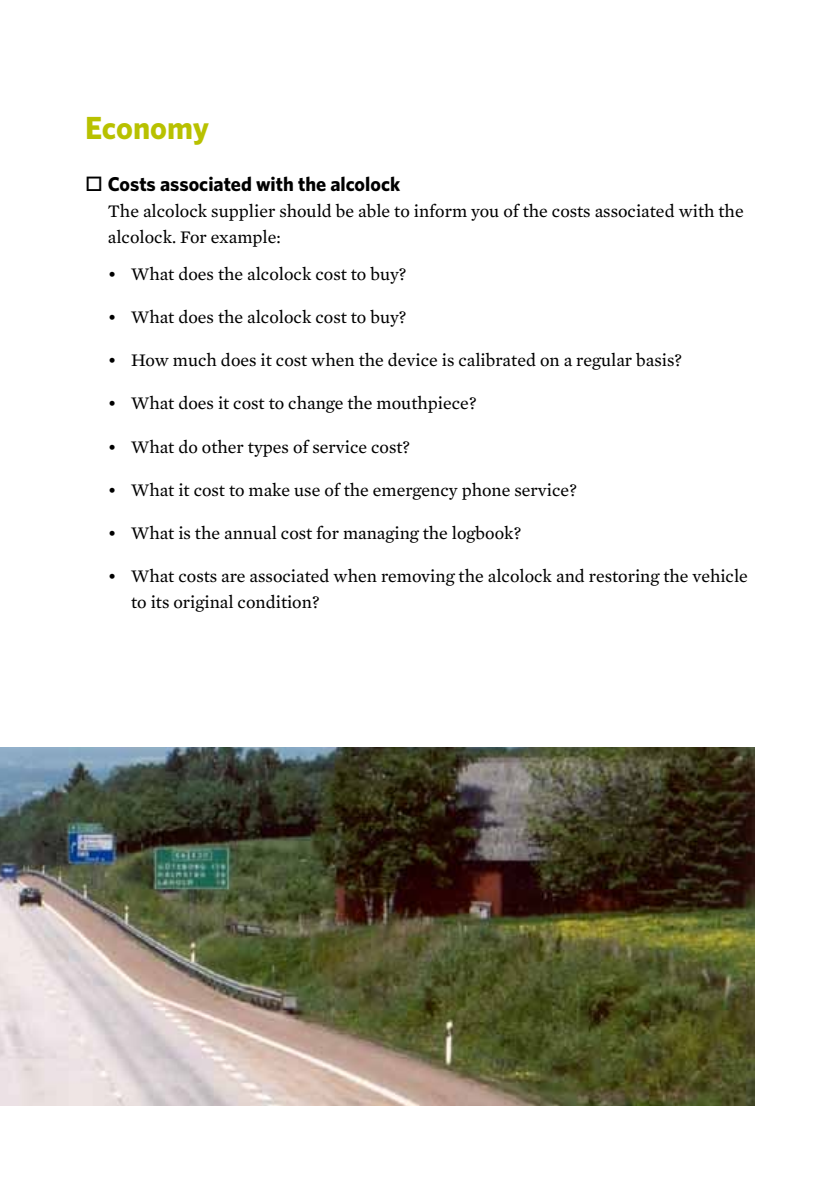
<style>
.page{position:relative;width:840px;height:1191px;background:#fff}
.page>*{position:absolute;margin:0;border:0;box-sizing:border-box;transform-origin:0 0}
.t1{font:700 32px "Whitney";letter-spacing:-.005em;color:#b8c100}
.t2{font:700 20px "Whitney";color:#000}
.t3{font:18px/26px "Mercury Text G2";color:#000}
</style>
<div class="page">
<img style="left:0;top:747px;width:754px;height:359px">
<h1 class="t1" style="left:85px;top:106px;width:125px">Economy</h1>
<p class="t2" style="left:85px;top:171px;width:316px">□ Costs associated with the alcolock</p>
<p class="t3" style="left:108px;top:197px;width:637px">The alcolock supplier should be able to inform you of the costs associated with the alcolock. For example:</p>
<p class="t3" style="left:108px;top:260px;width:300px">• What does the alcolock cost to buy?</p>
<p class="t3" style="left:108px;top:303px;width:300px">• What does the alcolock cost to buy?</p>
<p class="t3" style="left:108px;top:346px;width:575px">• How much does it cost when the device is calibrated on a regular basis?</p>
<p class="t3" style="left:108px;top:389px;width:370px">• What does it cost to change the mouthpiece?</p>
<p class="t3" style="left:108px;top:432px;width:303px">• What do other types of service cost?</p>
<p class="t3" style="left:108px;top:475px;width:470px">• What it cost to make use of the emergency phone service?</p>
<p class="t3" style="left:108px;top:518px;width:414px">• What is the annual cost for managing the logbook?</p>
<p class="t3" style="left:131px;top:561px;width:618px;text-indent:-23px">• What costs are associated when removing the alcolock and restoring the vehicle to its original condition?</p>
</div>
